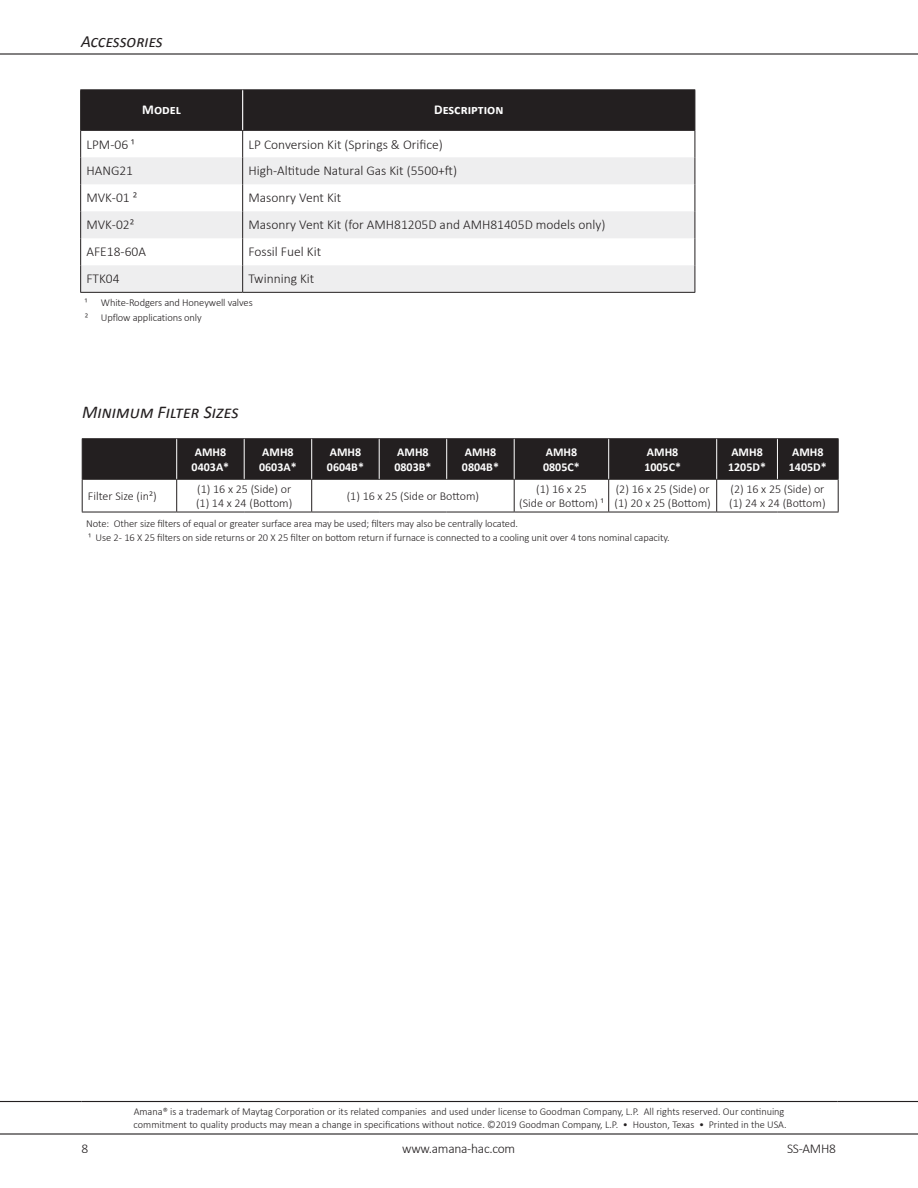
<style>
.page{position:relative;width:918px;height:1188px;background:#fff}
.page>*{position:absolute;margin:0;border:0;box-sizing:border-box;transform-origin:0 0}
.Header-L{font:italic 18px "Calibri";color:#231f20}
.Header-L-2{font:italic 17.1px "Calibri";letter-spacing:-.005em;color:#231f20}
.Table_Text-L{font:300 13.5px "Calibri";color:#231f20}
.Table_Head-W{font:700 13.5px "Calibri";color:#fff}
.Table_Text-8{font:300 12px/14.4px "Calibri";color:#231f20}
.Table_Head-W-8{font:700 12px "Calibri";color:#fff}
.Table_Text-L-8{font:300 12px "Calibri";color:#231f20}
.Table_Hanging{font:300 10.5px/12.6px "Calibri";color:#231f20}
.Hanging_Indent-8{font:300 10.5px "Calibri";letter-spacing:-.01em;color:#231f20}
</style>
<div class="page">
<hr style="left:0;top:53px;width:918px;height:2px;background:#231f20">
<hr style="left:0;top:1133px;width:918px;height:2px;background:#231f20">
<hr style="left:0;top:1101px;width:81px;height:1px;background:#231f20">
<hr style="left:81px;top:1101px;width:756px;height:1px;background:#231f20">
<hr style="left:837px;top:1101px;width:81px;height:1px;background:#231f20">
<hr style="left:80px;top:89px;width:163px;height:1px;background:#231f20">
<hr style="left:243px;top:89px;width:452px;height:1px;background:#231f20">
<svg style="left:80px;top:90px;width:616px;height:202px"></svg>
<hr style="left:80px;top:292px;width:163px;height:1px;background:#231f20">
<hr style="left:243px;top:292px;width:452px;height:1px;background:#231f20">
<hr style="left:242px;top:90px;width:1px;height:40px;background:#fff">
<div style="left:83px;top:439px;width:755px;height:40px;background:#231f20"></div>
<hr style="left:82px;top:438px;width:95px;height:1px;background:#231f20">
<hr style="left:82px;top:439px;width:1px;height:40px;background:#231f20">
<hr style="left:177px;top:438px;width:67px;height:1px;background:#231f20">
<hr style="left:244px;top:438px;width:68px;height:1px;background:#231f20">
<hr style="left:312px;top:438px;width:67px;height:1px;background:#231f20">
<hr style="left:379px;top:438px;width:68px;height:1px;background:#231f20">
<hr style="left:447px;top:438px;width:67px;height:1px;background:#231f20">
<hr style="left:514px;top:438px;width:95px;height:1px;background:#231f20">
<hr style="left:609px;top:438px;width:108px;height:1px;background:#231f20">
<hr style="left:717px;top:438px;width:60px;height:1px;background:#231f20">
<hr style="left:777px;top:438px;width:62px;height:1px;background:#231f20">
<hr style="left:838px;top:439px;width:1px;height:40px;background:#231f20">
<hr style="left:82px;top:479px;width:95px;height:1px;background:#231f20">
<hr style="left:82px;top:480px;width:1px;height:32px;background:#231f20">
<hr style="left:177px;top:479px;width:67px;height:1px;background:#231f20">
<hr style="left:176px;top:480px;width:1px;height:32px;background:#231f20">
<hr style="left:244px;top:479px;width:68px;height:1px;background:#231f20">
<hr style="left:312px;top:479px;width:67px;height:1px;background:#231f20">
<hr style="left:311px;top:480px;width:1px;height:32px;background:#231f20">
<hr style="left:379px;top:479px;width:68px;height:1px;background:#231f20">
<hr style="left:447px;top:479px;width:67px;height:1px;background:#231f20">
<hr style="left:514px;top:479px;width:95px;height:1px;background:#231f20">
<hr style="left:514px;top:480px;width:1px;height:32px;background:#231f20">
<hr style="left:609px;top:479px;width:108px;height:1px;background:#231f20">
<hr style="left:608px;top:480px;width:1px;height:32px;background:#231f20">
<hr style="left:717px;top:479px;width:60px;height:1px;background:#231f20">
<hr style="left:716px;top:480px;width:1px;height:32px;background:#231f20">
<hr style="left:777px;top:479px;width:62px;height:1px;background:#231f20">
<hr style="left:838px;top:480px;width:1px;height:32px;background:#231f20">
<hr style="left:82px;top:512px;width:95px;height:1px;background:#231f20">
<hr style="left:177px;top:512px;width:67px;height:1px;background:#231f20">
<hr style="left:244px;top:512px;width:68px;height:1px;background:#231f20">
<hr style="left:312px;top:512px;width:67px;height:1px;background:#231f20">
<hr style="left:379px;top:512px;width:68px;height:1px;background:#231f20">
<hr style="left:447px;top:512px;width:67px;height:1px;background:#231f20">
<hr style="left:514px;top:512px;width:95px;height:1px;background:#231f20">
<hr style="left:609px;top:512px;width:108px;height:1px;background:#231f20">
<hr style="left:717px;top:512px;width:60px;height:1px;background:#231f20">
<hr style="left:777px;top:512px;width:62px;height:1px;background:#231f20">
<hr style="left:176px;top:439px;width:1px;height:40px;background:#fff">
<hr style="left:244px;top:439px;width:1px;height:40px;background:#fff">
<hr style="left:311px;top:439px;width:1px;height:40px;background:#fff">
<hr style="left:379px;top:439px;width:1px;height:40px;background:#fff">
<hr style="left:446px;top:439px;width:1px;height:40px;background:#fff">
<hr style="left:514px;top:439px;width:1px;height:40px;background:#fff">
<hr style="left:608px;top:439px;width:1px;height:40px;background:#fff">
<hr style="left:716px;top:439px;width:1px;height:40px;background:#fff">
<hr style="left:777px;top:439px;width:1px;height:40px;background:#fff">
<p class="Header-L-2" style="left:81px;top:30px;width:83px">Accessories</p>
<p class="Table_Head-W" style="left:142px;top:101px;width:40px">Model</p>
<p class="Table_Head-W" style="left:434px;top:101px;width:71px">Description</p>
<p class="Table_Text-L" style="left:86px;top:136px;width:50px">LPM-06 ¹</p>
<p class="Table_Text-L" style="left:248px;top:136px;width:196px">LP Conversion Kit (Springs &amp; Orifice)</p>
<p class="Table_Text-L" style="left:86px;top:162px;width:48px">HANG21</p>
<p class="Table_Text-L" style="left:248px;top:162px;width:210px">High-Altitude Natural Gas Kit (5500+ft)</p>
<p class="Table_Text-L" style="left:86px;top:189px;width:52px">MVK-01 ²</p>
<p class="Table_Text-L" style="left:248px;top:189px;width:94px">Masonry Vent Kit</p>
<p class="Table_Text-L" style="left:86px;top:216px;width:49px">MVK-02²</p>
<p class="Table_Text-L" style="left:248px;top:216px;width:359px">Masonry Vent Kit (for AMH81205D and AMH81405D models only)</p>
<p class="Table_Text-L" style="left:86px;top:243px;width:61px">AFE18-60A</p>
<p class="Table_Text-L" style="left:248px;top:243px;width:74px">Fossil Fuel Kit</p>
<p class="Table_Text-L" style="left:86px;top:270px;width:35px">FTK04</p>
<p class="Table_Text-L" style="left:248px;top:270px;width:67px">Twinning Kit</p>
<p class="Hanging_Indent-8" style="left:85px;top:296px;width:4px">¹</p>
<p class="Hanging_Indent-8" style="left:101px;top:296px;width:153px">White-Rodgers and Honeywell valves</p>
<p class="Hanging_Indent-8" style="left:85px;top:311px;width:119px">² Upflow applications only</p>
<p class="Header-L" style="left:82px;top:400px;width:158px">Minimum Filter Sizes</p>
<p class="Table_Head-W-8" style="left:195px;top:445px;width:33px">AMH8</p>
<p class="Table_Head-W-8" style="left:192px;top:459px;width:39px">0403A*</p>
<p class="Table_Head-W-8" style="left:262px;top:445px;width:33px">AMH8</p>
<p class="Table_Head-W-8" style="left:259px;top:459px;width:39px">0603A*</p>
<p class="Table_Head-W-8" style="left:330px;top:445px;width:33px">AMH8</p>
<p class="Table_Head-W-8" style="left:327px;top:459px;width:39px">0604B*</p>
<p class="Table_Head-W-8" style="left:397px;top:445px;width:33px">AMH8</p>
<p class="Table_Head-W-8" style="left:394px;top:459px;width:39px">0803B*</p>
<p class="Table_Head-W-8" style="left:465px;top:445px;width:33px">AMH8</p>
<p class="Table_Head-W-8" style="left:462px;top:459px;width:39px">0804B*</p>
<p class="Table_Head-W-8" style="left:546px;top:445px;width:33px">AMH8</p>
<p class="Table_Head-W-8" style="left:543px;top:459px;width:38px">0805C*</p>
<p class="Table_Head-W-8" style="left:647px;top:445px;width:33px">AMH8</p>
<p class="Table_Head-W-8" style="left:644px;top:459px;width:38px">1005C*</p>
<p class="Table_Head-W-8" style="left:731px;top:445px;width:33px">AMH8</p>
<p class="Table_Head-W-8" style="left:728px;top:459px;width:39px">1205D*</p>
<p class="Table_Head-W-8" style="left:792px;top:445px;width:33px">AMH8</p>
<p class="Table_Head-W-8" style="left:789px;top:459px;width:39px">1405D*</p>
<p class="Table_Text-L-8" style="left:88px;top:489px;width:70px">Filter Size (in²)</p>
<p class="Table_Text-8" style="left:196px;top:482px;width:98px">(1) 16 x 25 (Side) or (1) 14 x 24 (Bottom)</p>
<p class="Table_Text-8" style="left:347px;top:489px;width:134px">(1) 16 x 25 (Side or Bottom)</p>
<p class="Table_Text-8" style="left:536px;top:482px;width:52px">(1) 16 x 25</p>
<p class="Table_Text-8" style="left:519px;top:496px;width:86px">(Side or Bottom) ¹</p>
<p class="Table_Text-8" style="left:616px;top:482px;width:95px">(2) 16 x 25 (Side) or</p>
<p class="Table_Text-8" style="left:615px;top:496px;width:98px">(1) 20 x 25 (Bottom)</p>
<p class="Table_Text-8" style="left:729px;top:482px;width:98px">(2) 16 x 25 (Side) or (1) 24 x 24 (Bottom)</p>
<p class="Table_Hanging" style="left:86px;top:517px;width:433px">Note: Other size filters of equal or greater surface area may be used; filters may also be centrally located.</p>
<p class="Table_Hanging" style="left:89px;top:532px;width:583px">¹ Use 2 - 16 X 25 filters on side returns or 20 X 25 filter on bottom return if furnace is connected to a cooling unit over 4 tons nominal capacity.</p>
<p class="Table_Hanging" style="left:134px;top:1105px;width:655px">Amana® is a trademark of Maytag Corporation or its related companies and used under license to Goodman Company, L.P. All rights reserved. Our continuing commitment to quality products may mean a change in specifications without notice. ©2019 Goodman Company, L.P. • Houston, Texas • Printed in the USA.</p>
<p class="Table_Text-L" style="left:81px;top:1140px;width:8px">8</p>
<p class="Table_Text-L" style="left:402px;top:1140px;width:115px">www.amana-hac.com</p>
<p class="Table_Text-L" style="left:787px;top:1140px;width:50px">SS-AMH8</p>
</div>
